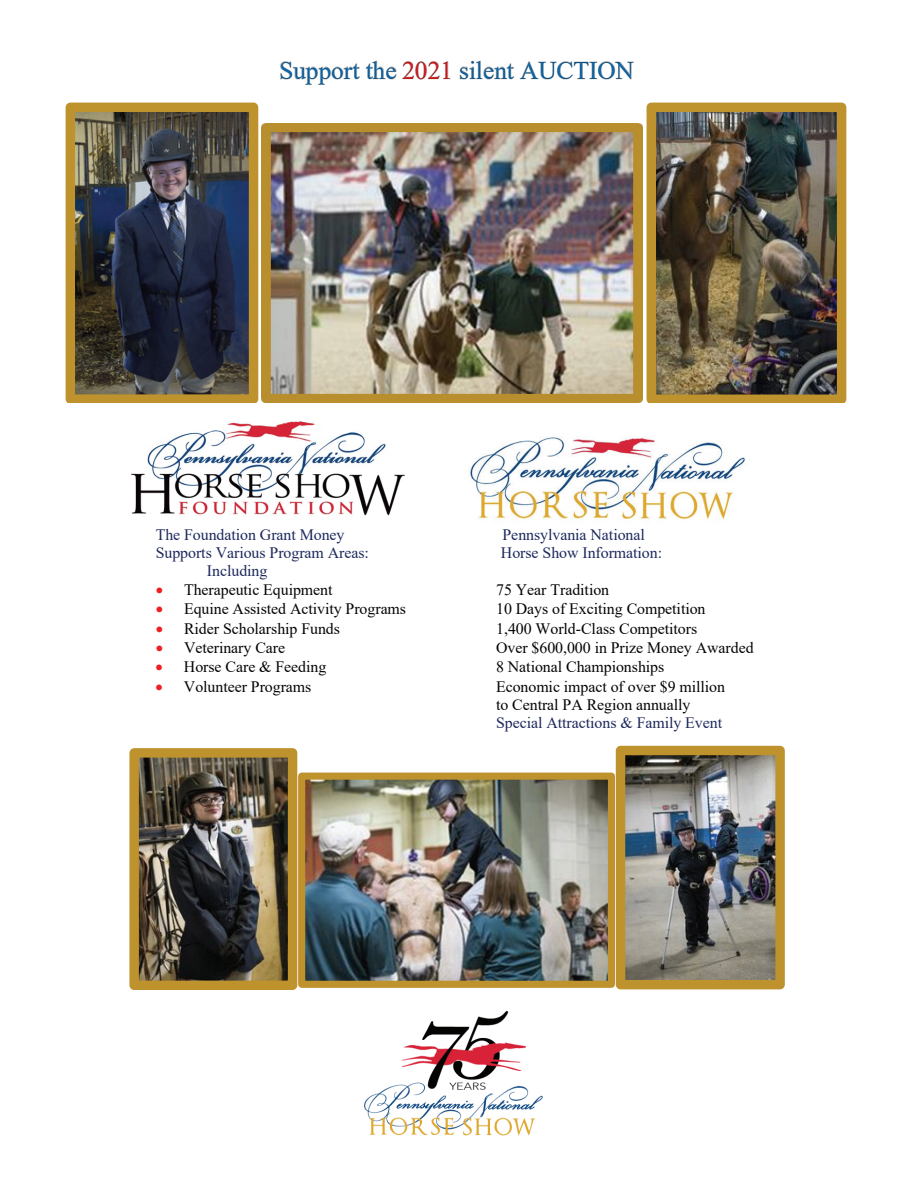
<style>
.page{position:relative;width:918px;height:1188px;background:#fff}
.page>*{position:absolute;margin:0;border:0;box-sizing:border-box;transform-origin:0 0}
.t1{font:25.35px "Times New Roman";letter-spacing:-.005em;color:#1070b9}
.t2{font:15.9px/18.1px "Times New Roman";letter-spacing:-.005em;color:#040503}
.t3{font:15.9px "Times New Roman";letter-spacing:-.005em;color:#1d285c}
.s1{color:#ee1f23}
</style>
<div class="page">
<img style="left:280px;top:60px;width:108px;height:25px">
<img style="left:388px;top:61px;width:50px;height:19px">
<img style="left:438px;top:60px;width:196px;height:20px">
<img style="left:76px;top:113px;width:172px;height:280px">
<div style="left:66px;top:103px;width:192px;height:300px;border:9px solid #be922d"></div>
<img style="left:261px;top:124px;width:382px;height:279px">
<img style="left:647px;top:103px;width:199px;height:300px">
<img style="left:131px;top:421px;width:274px;height:95px">
<img style="left:470px;top:437px;width:275px;height:82px">
<img style="left:139px;top:758px;width:148px;height:221px">
<div style="left:129px;top:748px;width:168px;height:241px;border:9px solid #be922d"></div>
<img style="left:306px;top:781px;width:301px;height:199px">
<div style="left:298px;top:773px;width:317px;height:215px;border:7px solid #be922d"></div>
<img style="left:626px;top:756px;width:149px;height:223px">
<div style="left:616px;top:746px;width:169px;height:243px;border:9px solid #be922d"></div>
<img style="left:364px;top:1011px;width:179px;height:125px">
<h1 class="t1" style="left:279px;top:53px;width:356px">Support the <span class="s1">2021</span> silent AUCTION</h1>
<p class="t3" style="left:156px;top:523px;width:190px">The Foundation Grant Money</p>
<p class="t3" style="left:503px;top:523px;width:144px">Pennsylvania National</p>
<p class="t3" style="left:156px;top:542px;width:215px">Supports Various Program Areas:</p>
<p class="t3" style="left:501px;top:542px;width:163px">Horse Show Information:</p>
<p class="t3" style="left:207px;top:559px;width:62px">Including</p>
<p class="t2" style="left:156px;top:580px;width:178px"><span class="s1">•</span> Therapeutic Equipment</p>
<p class="t2" style="left:496px;top:580px;width:115px">75 Year Tradition</p>
<p class="t2" style="left:156px;top:600px;width:252px"><span class="s1">•</span> Equine Assisted Activity Programs</p>
<p class="t2" style="left:496px;top:600px;width:211px">10 Days of Exciting Competition</p>
<p class="t2" style="left:156px;top:619px;width:186px"><span class="s1">•</span> Rider Scholarship Funds</p>
<p class="t2" style="left:496px;top:619px;width:203px">1,400 World-Class Competitors</p>
<p class="t2" style="left:156px;top:638px;width:131px"><span class="s1">•</span> Veterinary Care</p>
<p class="t2" style="left:496px;top:638px;width:259px">Over $600,000 in Prize Money Awarded</p>
<p class="t2" style="left:156px;top:657px;width:172px"><span class="s1">•</span> Horse Care &amp; Feeding</p>
<p class="t2" style="left:496px;top:657px;width:170px">8 National Championships</p>
<p class="t2" style="left:156px;top:677px;width:157px"><span class="s1">•</span> Volunteer Programs</p>
<p class="t2" style="left:496px;top:677px;width:231px">Economic impact of over $9 million to Central PA Region annually</p>
<p class="t3" style="left:496px;top:711px;width:228px">Special Attractions &amp; Family Event</p>
</div>
